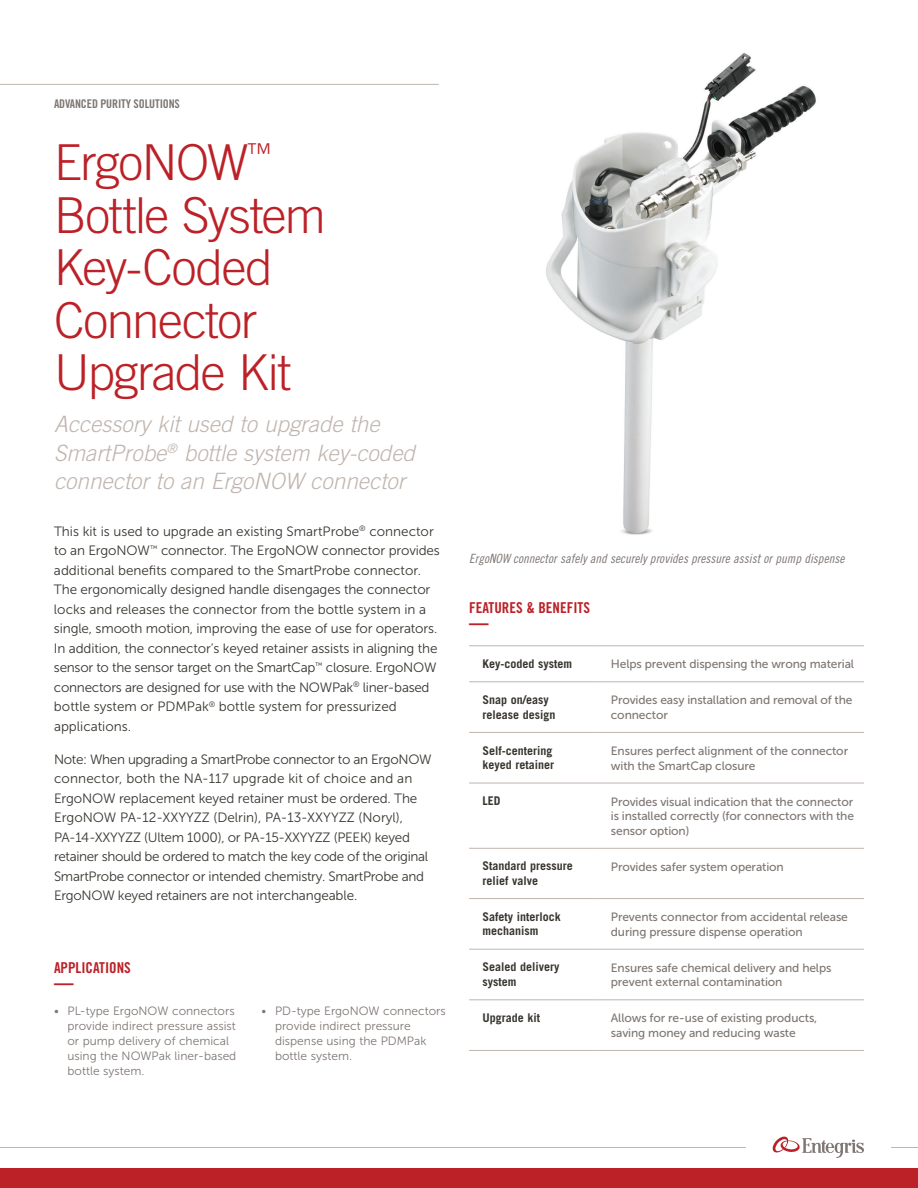
<style>
.page{position:relative;width:918px;height:1188px;background:#fff}
.page>*{position:absolute;margin:0;border:0;box-sizing:border-box;transform-origin:0 0}
.t1{font:300 49.5px/52.5px "Trade Gothic LT Std";letter-spacing:-.03em;color:#bb2127}
.t2{font:italic 300 22.5px/28.5px "Trade Gothic LT Std";color:#c0b5ae}
.t3{font:700 expanded 20.25px "Trade Gothic LT Std";color:#bb2127;scale:.96 1}
.t4{font:15px "Trade Gothic LT Std Bd Cn 20";color:#bb2127}
.t5{font:13.5px/19.5px "Museo Sans 300";letter-spacing:-.01em;color:#38352f}
.t6{font:12.75px "Trade Gothic LT Std Cn 18 Obl";letter-spacing:.005em;color:#7e7672}
.t7{font:12px/14.7px "Museo Sans 500";letter-spacing:-.01em;color:#7e7672}
.t8{font:12px/15px "Museo Sans 300";color:#7e7672}
.t9{font:700 12px/14.7px "Trade Gothic LT Std";color:#38352f}
.t10{font:12px "Trade Gothic LT Std Bd Cn 20";letter-spacing:-.01em;color:#7e7672}
</style>
<div class="page">
<div style="left:0;top:1168px;width:918px;height:20px;background:#bb2127"></div>
<hr style="left:0;top:84px;width:439px;height:1px;background:#c0b5ae">
<svg style="left:891px;top:1147px;width:27px;height:1px"></svg>
<hr style="left:0;top:1147px;width:746px;height:1px;background:#c0b5ae">
<svg style="left:773px;top:1137px;width:91px;height:21px"></svg>
<hr style="left:469px;top:682px;width:128px;height:1px;background:#c0b5ae">
<hr style="left:469px;top:732px;width:128px;height:1px;background:#c0b5ae">
<hr style="left:469px;top:646px;width:128px;height:1px;background:#c0b5ae">
<hr style="left:469px;top:783px;width:128px;height:1px;background:#c0b5ae">
<hr style="left:469px;top:848px;width:128px;height:1px;background:#c0b5ae">
<hr style="left:469px;top:898px;width:128px;height:1px;background:#c0b5ae">
<hr style="left:469px;top:949px;width:128px;height:1px;background:#c0b5ae">
<hr style="left:469px;top:1000px;width:128px;height:1px;background:#c0b5ae">
<hr style="left:469px;top:1050px;width:128px;height:1px;background:#c0b5ae">
<hr style="left:597px;top:646px;width:267px;height:1px;background:#c0b5ae">
<hr style="left:597px;top:783px;width:267px;height:1px;background:#c0b5ae">
<hr style="left:597px;top:848px;width:267px;height:1px;background:#c0b5ae">
<hr style="left:597px;top:898px;width:267px;height:1px;background:#c0b5ae">
<hr style="left:597px;top:949px;width:267px;height:1px;background:#c0b5ae">
<hr style="left:597px;top:1000px;width:267px;height:1px;background:#c0b5ae">
<hr style="left:597px;top:1050px;width:267px;height:1px;background:#c0b5ae">
<hr style="left:597px;top:682px;width:267px;height:1px;background:#c0b5ae">
<hr style="left:597px;top:732px;width:267px;height:1px;background:#c0b5ae">
<img style="left:546px;top:52px;width:270px;height:483px">
<p class="t10" style="left:54px;top:97px;width:127px">ADVANCED PURITY SOLUTIONS</p>
<h1 class="t1" style="left:54px;top:136px;width:273px">ErgoNOW<sup>™<br></sup>Bottle System<br>Key-Coded<br>Connector<br>Upgrade Kit</h1>
<h2 class="t2" style="left:54px;top:410px;width:363px">Accessory kit used to upgrade the<br>SmartProbe<sup>®</sup> bottle system key-coded connector to an ErgoNOW connector</h2>
<p class="t5" style="left:54px;top:521px;width:387px">This kit is used to upgrade an existing SmartProbe<sup>®</sup> connector to an ErgoNOW<sup>™</sup> connector. The ErgoNOW connector provides additional benefits compared to the SmartProbe connector.<br>The ergonomically designed handle disengages the connector locks and releases the connector from the bottle system in a single, smooth motion, improving the ease of use for operators.<br>In addition, the connector’s keyed retainer assists in aligning the sensor to the sensor target on the SmartCap<sup>™</sup> closure. ErgoNOW connectors are designed for use with the NOWPak<sup>®</sup> liner-based bottle system or PDMPak<sup>®</sup> bottle system for pressurized applications.</p>
<p class="t5" style="left:54px;top:749px;width:379px">Note: When upgrading a SmartProbe connector to an ErgoNOW connector, both the NA-117 upgrade kit of choice and an ErgoNOW replacement keyed retainer must be ordered. The ErgoNOW PA-12-XXYYZZ (Delrin), PA-13-XXYYZZ (Noryl), PA-14-XXYYZZ (Ultem 1000), or PA-15-XXYYZZ (PEEK) keyed retainer should be ordered to match the key code of the original SmartProbe connector or intended chemistry. SmartProbe and ErgoNOW keyed retainers are not interchangeable.</p>
<p class="t4" style="left:54px;top:959px;width:78px">APPLICATIONS</p>
<h3 class="t3" style="left:54px;top:969px;width:22px">—</h3>
<p class="t8" style="left:68px;top:1003px;width:170px;text-indent:-14px">• PL-type ErgoNOW connectors provide indirect pressure assist or pump delivery of chemical using the NOWPak liner-based bottle system.</p>
<p class="t8" style="left:275px;top:1003px;width:172px;text-indent:-13px">• PD-type ErgoNOW connectors provide indirect pressure dispense using the PDMPak bottle system.</p>
<p class="t6" style="left:469px;top:551px;width:377px">ErgoNOW connector safely and securely provides pressure assist or pump dispense</p>
<p class="t4" style="left:469px;top:599px;width:122px">FEATURES &amp; BENEFITS</p>
<h3 class="t3" style="left:469px;top:609px;width:22px">—</h3>
<p class="t9" style="left:483px;top:656px;width:91px">Key-coded system</p>
<p class="t7" style="left:611px;top:657px;width:245px">Helps prevent dispensing the wrong material</p>
<p class="t9" style="left:483px;top:692px;width:74px">Snap on/easy release design</p>
<p class="t7" style="left:611px;top:693px;width:243px">Provides easy installation and removal of the connector</p>
<p class="t9" style="left:483px;top:743px;width:73px">Self-centering keyed retainer</p>
<p class="t7" style="left:611px;top:743px;width:239px">Ensures perfect alignment of the connector with the SmartCap closure</p>
<p class="t9" style="left:483px;top:793px;width:19px">LED</p>
<p class="t7" style="left:611px;top:794px;width:245px;text-align:justify">Provides visual indication that the connector is installed correctly (for connectors with the sensor option)</p>
<p class="t9" style="left:483px;top:859px;width:92px">Standard pressure relief valve</p>
<p class="t7" style="left:611px;top:859px;width:174px">Provides safer system operation</p>
<p class="t9" style="left:483px;top:909px;width:80px">Safety interlock mechanism</p>
<p class="t7" style="left:611px;top:910px;width:239px">Prevents connector from accidental release during pressure dispense operation</p>
<p class="t9" style="left:483px;top:960px;width:79px">Sealed delivery system</p>
<p class="t7" style="left:611px;top:960px;width:222px">Ensures safe chemical delivery and helps prevent external contamination</p>
<p class="t9" style="left:483px;top:1010px;width:59px">Upgrade kit</p>
<p class="t7" style="left:611px;top:1011px;width:208px">Allows for re-use of existing products, saving money and reducing waste</p>
</div>
